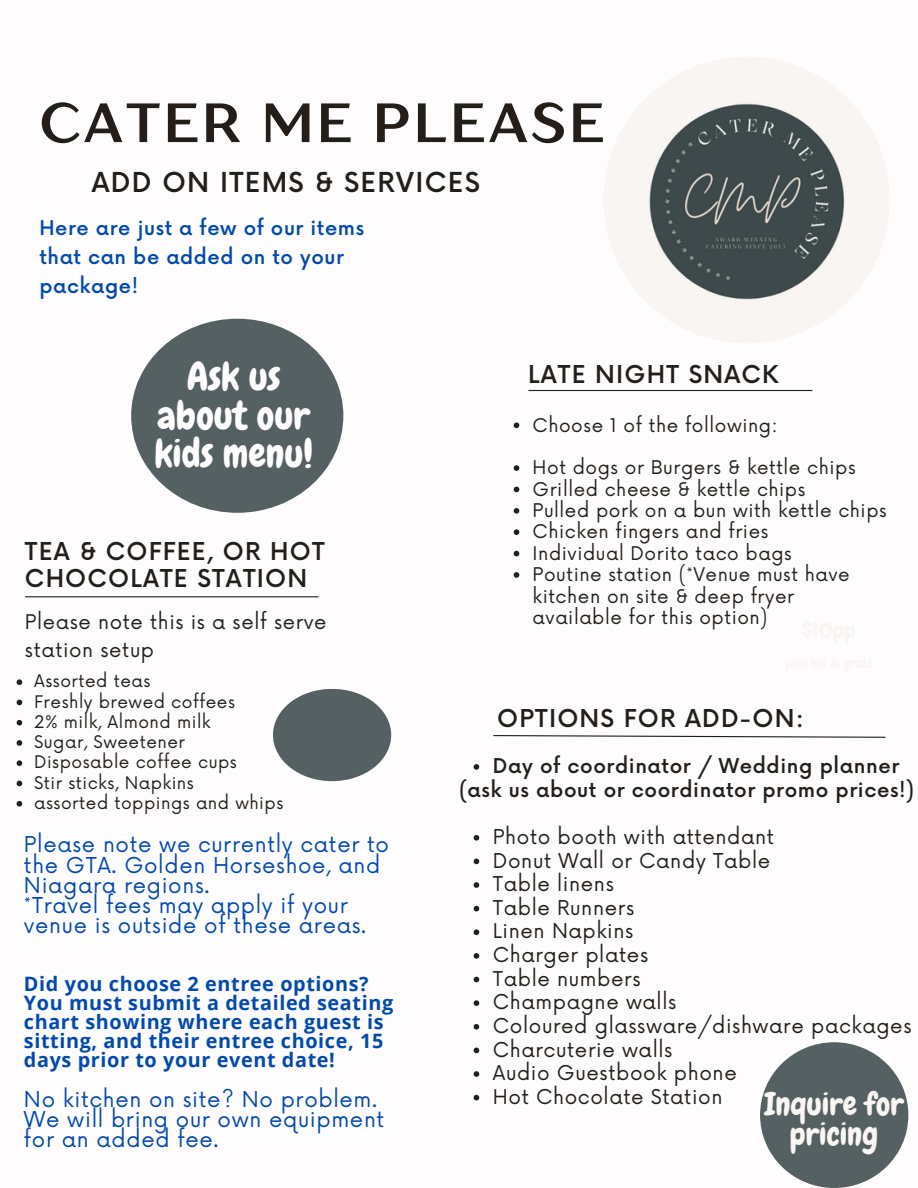
<style>
.page{position:relative;width:918px;height:1188px;background:#fff}
.page>*{position:absolute;margin:0;border:0;box-sizing:border-box;transform-origin:0 0}
.t1{font:700 55.2px "TT Drugs";letter-spacing:.06em;color:#241d19}
.t2{font:39.15px/38.2px "Chewy";color:#fefcfd;text-align:center}
.t3{font:31.65px/30.3px "Chewy";color:#f9f5f2;text-align:center}
.t4{font:500 26.85px "Now";letter-spacing:.05em;color:#241d19}
.t5{font:500 24px/26.4px "Now";letter-spacing:.05em;color:#241d19}
.t6{font:21.3px/20.2px "Now";letter-spacing:.03em;color:#004aad}
.t7{font:19.95px "Now";letter-spacing:.03em;color:#241d19}
.t8{font:500 19.95px "Now";letter-spacing:.03em;color:#241d19}
.t9{font:700 19.8px/19.2px "Open Sans";letter-spacing:.03em;color:#004aad}
.t10{font:500 19.8px/29.2px "Now";letter-spacing:.03em;color:#004aad}
.t11{font:19.8px/28.7px "Now";letter-spacing:.03em;color:#241d19}
.t12{font:18.45px/21.3px "Now";letter-spacing:.03em;color:#241d19}
.t13{font:16.95px "Now";letter-spacing:.03em;color:#241d19}
</style>
<div class="page">
<svg style="left:493px;top:735px;width:393px;height:3px"></svg>
<img style="left:603px;top:57px;width:287px;height:286px;border-radius:50%">
<hr style="left:529px;top:390px;width:283px;height:1px;background:#241d19">
<div style="left:760px;top:1042px;width:148px;height:146px;background:#546062;border-radius:50%"></div>
<div style="left:273px;top:689px;width:118px;height:92px;background:#546062;border-radius:50%"></div>
<hr style="left:26px;top:596px;width:292px;height:1px;background:#241d19">
<div style="left:131px;top:319px;width:212px;height:194px;background:#546062;border-radius:50%"></div>
<svg style="left:474px;top:764px;width:5px;height:6px"></svg>
<svg style="left:474px;top:835px;width:5px;height:6px"></svg>
<svg style="left:474px;top:859px;width:5px;height:5px"></svg>
<svg style="left:474px;top:882px;width:5px;height:6px"></svg>
<svg style="left:474px;top:906px;width:5px;height:5px"></svg>
<svg style="left:474px;top:929px;width:5px;height:6px"></svg>
<svg style="left:474px;top:953px;width:5px;height:6px"></svg>
<svg style="left:474px;top:977px;width:5px;height:5px"></svg>
<svg style="left:474px;top:1000px;width:5px;height:6px"></svg>
<svg style="left:474px;top:1024px;width:5px;height:6px"></svg>
<svg style="left:474px;top:1048px;width:5px;height:5px"></svg>
<svg style="left:474px;top:1071px;width:5px;height:6px"></svg>
<svg style="left:474px;top:1095px;width:5px;height:5px"></svg>
<svg style="left:514px;top:423px;width:5px;height:5px"></svg>
<svg style="left:514px;top:465px;width:5px;height:6px"></svg>
<svg style="left:514px;top:487px;width:5px;height:5px"></svg>
<svg style="left:514px;top:508px;width:5px;height:6px"></svg>
<svg style="left:514px;top:529px;width:5px;height:6px"></svg>
<svg style="left:514px;top:551px;width:5px;height:5px"></svg>
<svg style="left:514px;top:572px;width:5px;height:6px"></svg>
<svg style="left:17px;top:679px;width:5px;height:6px"></svg>
<svg style="left:17px;top:700px;width:5px;height:5px"></svg>
<svg style="left:17px;top:720px;width:5px;height:6px"></svg>
<svg style="left:17px;top:740px;width:5px;height:6px"></svg>
<svg style="left:17px;top:760px;width:5px;height:6px"></svg>
<svg style="left:17px;top:781px;width:5px;height:5px"></svg>
<svg style="left:17px;top:801px;width:5px;height:6px"></svg>
<h4 class="t1" style="left:40px;top:89px;width:566px">CATER ME PLEASE</h4>
<p class="t4" style="left:92px;top:168px;width:390px">ADD ON ITEMS &amp; SERVICES</p>
<h1 class="t10" style="left:40px;top:214px;width:326px">Here are just a few of our items that can be added on to your package!</h1>
<p class="t2" style="left:154px;top:358px;width:160px">Ask us about our kids menu!</p>
<p class="t5" style="left:25px;top:540px;width:301px">TEA &amp; COFFEE, OR HOT<br>CHOCOLATE STATION</p>
<p class="t11" style="left:25px;top:608px;width:303px">Please note this is a self serve station setup</p>
<p class="t13" style="left:34px;top:672px;width:118px">Assorted teas</p>
<p class="t13" style="left:34px;top:692px;width:202px">Freshly brewed coffees</p>
<p class="t13" style="left:34px;top:712px;width:178px">2% milk, Almond milk</p>
<p class="t13" style="left:34px;top:732px;width:152px">Sugar, Sweetener</p>
<p class="t13" style="left:34px;top:753px;width:204px">Disposable coffee cups</p>
<p class="t13" style="left:34px;top:773px;width:161px">Stir sticks, Napkins</p>
<p class="t13" style="left:34px;top:793px;width:251px">assorted toppings and whips</p>
<p class="t6" style="left:24px;top:836px;width:367px">Please note we currently cater to the GTA. Golden Horseshoe, and<br>Niagara regions.</p>
<p class="t6" style="left:24px;top:896px;width:344px">*Travel fees may apply if your venue is outside of these areas.</p>
<p class="t9" style="left:24px;top:974px;width:371px">Did you choose 2 entree options?<br>You must submit a detailed seating chart showing where each guest is sitting, and their entree choice, 15 days prior to your event date!</p>
<p class="t6" style="left:24px;top:1090px;width:355px">No kitchen on site? No problem.</p>
<p class="t6" style="left:24px;top:1110px;width:362px">We will bring our own equipment for an added fee.</p>
<p class="t5" style="left:528px;top:363px;width:252px">LATE NIGHT SNACK</p>
<p class="t12" style="left:533px;top:415px;width:246px">Choose 1 of the following:</p>
<p class="t12" style="left:533px;top:458px;width:325px">Hot dogs or Burgers &amp; kettle chips</p>
<p class="t12" style="left:533px;top:479px;width:274px">Grilled cheese &amp; kettle chips</p>
<p class="t12" style="left:533px;top:501px;width:356px">Pulled pork on a bun with kettle chips</p>
<p class="t12" style="left:533px;top:522px;width:237px">Chicken fingers and fries</p>
<p class="t12" style="left:533px;top:543px;width:261px">Individual Dorito taco bags</p>
<p class="t12" style="left:533px;top:565px;width:319px">Poutine station (*Venue must have kitchen on site &amp; deep fryer available for this option)</p>
<h2 class="t5" style="left:497px;top:706px;width:308px">OPTIONS FOR ADD-ON:</h2>
<h5 class="t8" style="left:493px;top:755px;width:408px">Day of coordinator / Wedding planner</h5>
<p class="t8" style="left:459px;top:779px;width:457px">(ask us about or coordinator promo prices!)</p>
<p class="t7" style="left:493px;top:826px;width:283px">Photo booth with attendant</p>
<p class="t7" style="left:493px;top:849px;width:279px">Donut Wall or Candy Table</p>
<p class="t7" style="left:493px;top:873px;width:123px">Table linens</p>
<p class="t7" style="left:493px;top:896px;width:143px">Table Runners</p>
<p class="t7" style="left:493px;top:920px;width:142px">Linen Napkins</p>
<p class="t7" style="left:493px;top:944px;width:157px">Charger plates</p>
<h5 class="t7" style="left:493px;top:967px;width:149px">Table numbers</h5>
<p class="t7" style="left:493px;top:991px;width:185px">Champagne walls</p>
<h6 class="t7" style="left:493px;top:1015px;width:420px">Coloured glassware/dishware packages</h6>
<p class="t7" style="left:493px;top:1038px;width:181px">Charcuterie walls</p>
<p class="t7" style="left:493px;top:1062px;width:246px">Audio Guestbook phone</p>
<p class="t7" style="left:493px;top:1085px;width:231px">Hot Chocolate Station</p>
<p class="t3" style="left:765px;top:1089px;width:141px">Inquire for pricing</p>
</div>
